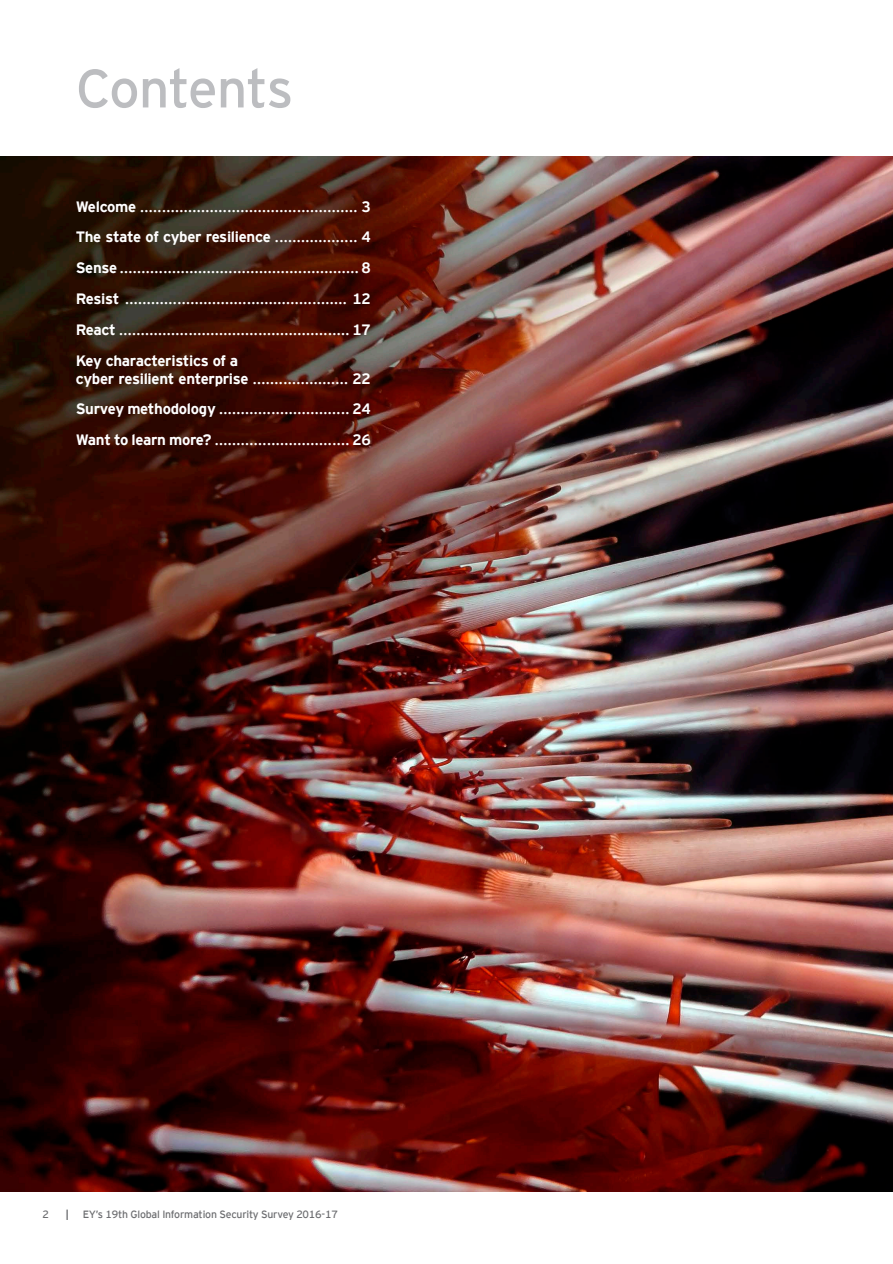
<style>
.page{position:relative;width:893px;height:1264px;background:#fff}
.page>*{position:absolute;margin:0;border:0;box-sizing:border-box;transform-origin:0 0}
.Headline_1{font:54px "EY Interstate";letter-spacing:-.025em;color:#bcbdc0}
.Body_copy{font:15px "EY Interstate";color:#fff}
.Body_copy-2{font:700 15px "EY Interstate";letter-spacing:-.02em;color:#fff}
.Document_title_Addit{font:10.5px "EY Interstate";letter-spacing:-.02em;color:#6c6d70}
.Page_No_s_Left{font:10.5px "EY Interstate";color:#6c6d70}
.Document_title_Addit-2{font:700 10.5px "EY Interstate";color:#6c6d70}
.s1{font-weight:700}
.s2{font-weight:400}
</style>
<div class="page">
<img style="left:0;top:156px;width:892px;height:1035px">
<p class="Headline_1" style="left:76px;top:50px;width:219px">Contents</p>
<p class="Body_copy" style="left:76px;top:196px;width:296px"><span class="s1">Welcome</span> .................................................. <span class="s1">3</span></p>
<p class="Body_copy-2" style="left:76px;top:226px;width:296px">The state of cyber resilience <span class="s2">...................</span> 4</p>
<p class="Body_copy" style="left:76px;top:257px;width:296px"><span class="s1">Sense</span> ....................................................... <span class="s1">8</span></p>
<p class="Body_copy" style="left:76px;top:288px;width:296px"><span class="s1">Resist</span> ................................................... <span class="s1">12</span></p>
<p class="Body_copy" style="left:76px;top:319px;width:296px"><span class="s1">React</span> ..................................................... <span class="s1">17</span></p>
<p class="Body_copy-2" style="left:76px;top:349px;width:164px">Key characteristics of a</p>
<p class="Body_copy-2" style="left:76px;top:367px;width:296px">cyber resilient enterprise <span class="s2">......................</span> 22</p>
<p class="Body_copy" style="left:76px;top:398px;width:296px"><span class="s1">Survey methodology</span> .............................. <span class="s1">24</span></p>
<p class="Body_copy" style="left:76px;top:429px;width:296px"><span class="s1">Want to learn more?</span> ............................... <span class="s1">26</span></p>
<p class="Page_No_s_Left" style="left:42px;top:1206px;width:8px">2</p>
<p class="Document_title_Addit-2" style="left:66px;top:1206px;width:4px">|</p>
<p class="Document_title_Addit" style="left:83px;top:1206px;width:256px">EY’s 19th Global Information Security Survey 2016-17</p>
</div>
